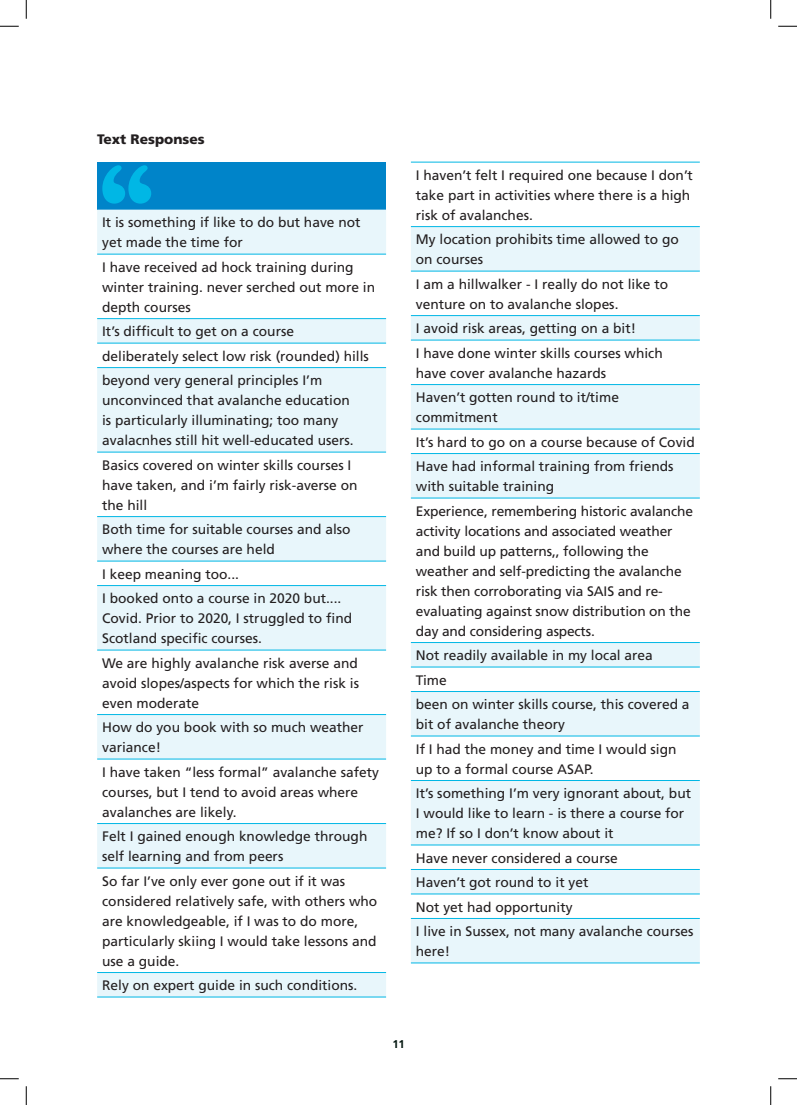
<style>
.page{position:relative;width:797px;height:1105px;background:#fff}
.page>*{position:absolute;margin:0;border:0;box-sizing:border-box;transform-origin:0 0}
.t1{font:500 139.38px "Kansas New";color:#00b7e5}
.t2{font:13.75px/20px "Frutiger";color:#231f20}
.t3{font:900 13.75px "Frutiger";color:#231f20}
.t4{font:700 11.25px "Frutiger";color:#041710}
</style>
<div class="page">
<div style="left:97px;top:162px;width:289px;height:48px;background:#0084c9"></div>
<div style="left:97px;top:210px;width:289px;height:787px;background:#e8f6fb"></div>
<svg style="left:97px;top:255px;width:289px;height:717px"></svg>
<hr style="left:97px;top:254px;width:289px;height:1px;background:#00b7e5">
<hr style="left:97px;top:318px;width:289px;height:1px;background:#00b7e5">
<hr style="left:97px;top:343px;width:289px;height:1px;background:#00b7e5">
<hr style="left:97px;top:367px;width:289px;height:1px;background:#00b7e5">
<hr style="left:97px;top:452px;width:289px;height:1px;background:#00b7e5">
<hr style="left:97px;top:516px;width:289px;height:1px;background:#00b7e5">
<hr style="left:97px;top:561px;width:289px;height:1px;background:#00b7e5">
<hr style="left:97px;top:585px;width:289px;height:1px;background:#00b7e5">
<hr style="left:97px;top:650px;width:289px;height:1px;background:#00b7e5">
<hr style="left:97px;top:714px;width:289px;height:1px;background:#00b7e5">
<hr style="left:97px;top:759px;width:289px;height:1px;background:#00b7e5">
<hr style="left:97px;top:823px;width:289px;height:1px;background:#00b7e5">
<hr style="left:97px;top:868px;width:289px;height:1px;background:#00b7e5">
<hr style="left:97px;top:972px;width:289px;height:1px;background:#00b7e5">
<hr style="left:97px;top:997px;width:289px;height:1px;background:#00b7e5">
<svg style="left:411px;top:227px;width:288px;height:736px"></svg>
<hr style="left:411px;top:162px;width:288px;height:1px;background:#00b7e5">
<hr style="left:411px;top:226px;width:288px;height:1px;background:#00b7e5">
<hr style="left:411px;top:271px;width:288px;height:1px;background:#00b7e5">
<hr style="left:411px;top:315px;width:288px;height:1px;background:#00b7e5">
<hr style="left:411px;top:340px;width:288px;height:1px;background:#00b7e5">
<hr style="left:411px;top:384px;width:288px;height:1px;background:#00b7e5">
<hr style="left:411px;top:429px;width:288px;height:1px;background:#00b7e5">
<hr style="left:411px;top:453px;width:288px;height:1px;background:#00b7e5">
<hr style="left:411px;top:498px;width:288px;height:1px;background:#00b7e5">
<hr style="left:411px;top:642px;width:288px;height:1px;background:#00b7e5">
<hr style="left:411px;top:667px;width:288px;height:1px;background:#00b7e5">
<hr style="left:411px;top:691px;width:288px;height:1px;background:#00b7e5">
<hr style="left:411px;top:736px;width:288px;height:1px;background:#00b7e5">
<hr style="left:411px;top:780px;width:288px;height:1px;background:#00b7e5">
<hr style="left:411px;top:845px;width:288px;height:1px;background:#00b7e5">
<hr style="left:411px;top:869px;width:288px;height:1px;background:#00b7e5">
<hr style="left:411px;top:894px;width:288px;height:1px;background:#00b7e5">
<hr style="left:411px;top:918px;width:288px;height:1px;background:#00b7e5">
<hr style="left:411px;top:963px;width:288px;height:1px;background:#00b7e5">
<svg style="left:0;top:25px;width:19px;height:2px"></svg>
<svg style="left:778px;top:25px;width:19px;height:2px"></svg>
<svg style="left:0;top:1078px;width:19px;height:1px"></svg>
<svg style="left:778px;top:1078px;width:19px;height:1px"></svg>
<svg style="left:25px;top:0;width:2px;height:19px"></svg>
<svg style="left:25px;top:1086px;width:2px;height:19px"></svg>
<svg style="left:770px;top:0;width:1px;height:19px"></svg>
<svg style="left:770px;top:1086px;width:1px;height:19px"></svg>
<p class="t3" style="left:97px;top:130px;width:109px">Text Responses</p>
<h1 class="t1" style="left:97px;top:133px;width:61px">‘‘</h1>
<p class="t2" style="left:102px;top:212px;width:260px">It is something if like to do but have not yet made the time for</p>
<p class="t2" style="left:102px;top:257px;width:274px">I have received ad hock training during winter training. never serched out more in depth courses</p>
<p class="t2" style="left:102px;top:319px;width:268px;line-height:24.5px">It’s difficult to get on a course deliberately select low risk (rounded) hills beyond very general principles I’m</p>
<p class="t2" style="left:102px;top:390px;width:253px">unconvinced that avalanche education is particularly illuminating; too many avalacnhes still hit well-educated users.</p>
<p class="t2" style="left:102px;top:455px;width:257px">Basics covered on winter skills courses I have taken, and i’m fairly risk-averse on the hill</p>
<p class="t2" style="left:102px;top:519px;width:250px">Both time for suitable courses and also where the courses are held</p>
<p class="t2" style="left:102px;top:562px;width:241px;line-height:24.5px">I keep meaning too...<br>I booked onto a course in 2020 but....</p>
<p class="t2" style="left:102px;top:608px;width:251px">Covid. Prior to 2020, I struggled to find<br>Scotland specific courses.</p>
<p class="t2" style="left:102px;top:653px;width:258px;text-align:justify">We are highly avalanche risk averse and avoid slopes/aspects for which the risk is even moderate</p>
<p class="t2" style="left:102px;top:717px;width:263px">How do you book with so much weather variance!</p>
<p class="t2" style="left:102px;top:762px;width:278px">I have taken “less formal” avalanche safety courses, but I tend to avoid areas where avalanches are likely.</p>
<p class="t2" style="left:102px;top:826px;width:267px">Felt I gained enough knowledge through self learning and from peers</p>
<p class="t2" style="left:102px;top:871px;width:277px">So far I’ve only ever gone out if it was considered relatively safe, with others who are knowledgeable, if I was to do more, particularly skiing I would take lessons and use a guide.</p>
<p class="t2" style="left:102px;top:975px;width:257px">Rely on expert guide in such conditions.</p>
<p class="t2" style="left:416px;top:165px;width:278px">I haven’t felt I required one because I don’t take part in activities where there is a high risk of avalanches.</p>
<p class="t2" style="left:416px;top:229px;width:264px">My location prohibits time allowed to go on courses</p>
<p class="t2" style="left:416px;top:274px;width:254px">I am a hillwalker - I really do not like to venture on to avalanche slopes.</p>
<p class="t2" style="left:416px;top:316px;width:248px;line-height:24.5px">I avoid risk areas, getting on a bit!<br>I have done winter skills courses which</p>
<p class="t2" style="left:416px;top:361px;width:204px;line-height:24.5px">have cover avalanche hazards<br>Haven’t gotten round to it/time</p>
<p class="t2" style="left:416px;top:405px;width:280px;line-height:24.5px">commitment<br>It’s hard to go on a course because of Covid<br>Have had informal training from friends</p>
<p class="t2" style="left:416px;top:474px;width:279px;line-height:24.5px">with suitable training<br>Experience, remembering historic avalanche</p>
<p class="t2" style="left:416px;top:521px;width:276px">activity locations and associated weather and build up patterns,, following the weather and self-predicting the avalanche risk then corroborating via SAIS and re&shy;evaluating against snow distribution on the day and considering aspects.</p>
<p class="t2" style="left:416px;top:643px;width:275px;line-height:24.5px">Not readily available in my local area<br>Time<br>been on winter skills course, this covered a</p>
<p class="t2" style="left:416px;top:712px;width:262px;line-height:24.5px">bit of avalanche theory<br>If I had the money and time I would sign</p>
<p class="t2" style="left:416px;top:756px;width:277px;line-height:24.5px">up to a formal course ASAP.<br>It’s something I’m very ignorant about, but</p>
<p class="t2" style="left:416px;top:803px;width:270px">I would like to learn - is there a course for me? If so I don’t know about it</p>
<p class="t2" style="left:416px;top:845px;width:279px;line-height:24.5px">Have never considered a course<br>Haven’t got round to it yet<br>Not yet had opportunity<br>I live in Sussex, not many avalanche courses</p>
<p class="t2" style="left:416px;top:941px;width:36px">here!</p>
<p class="t4" style="left:392px;top:1038px;width:14px">11</p>
</div>
